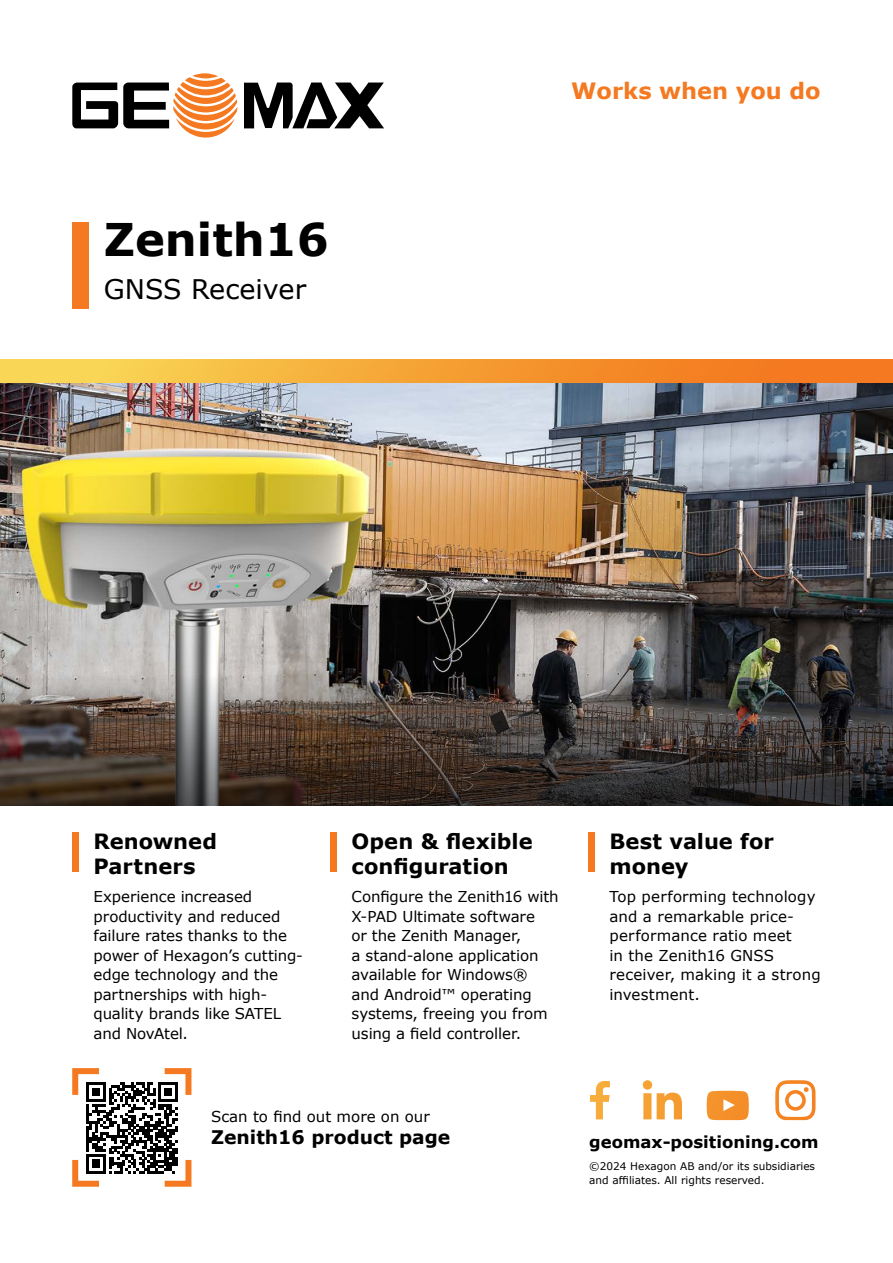
<style>
.page{position:relative;width:893px;height:1263px;background:#fff}
.page>*{position:absolute;margin:0;border:0;box-sizing:border-box;transform-origin:0 0}
.t1{font:700 45px "Verdana";color:#000}
.t2{font:27px "Verdana";color:#000}
.t3{font:700 22.5px "Verdana";color:#f47920}
.t4{font:700 21px/25.2px "Verdana";color:#000}
.t5{font:700 18.75px "Verdana";color:#000}
.t6{font:700 16.5px "Verdana";color:#000}
.t7{font:15px/19.5px "Verdana";letter-spacing:-.005em;color:#000}
.t8{font:10.5px/13.5px "Verdana";color:#000}
</style>
<div class="page">
<img style="left:0;top:383px;width:893px;height:279px">
<div style="left:72px;top:222px;width:17px;height:86px;background:#f47920"></div>
<div style="left:72px;top:833px;width:6px;height:39px;background:#f47920"></div>
<div style="left:330px;top:833px;width:6px;height:39px;background:#f47920"></div>
<div style="left:588px;top:833px;width:6px;height:39px;background:#f47920"></div>
<svg style="left:0;top:662px;width:893px;height:143px;background:#4d4541"></svg>
<div style="left:0;top:360px;width:893px;height:23px;background:linear-gradient(to right,#f9db57,#f36a16)"></div>
<svg style="left:707px;top:1091px;width:42px;height:29px"></svg>
<svg style="left:643px;top:1080px;width:39px;height:39px"></svg>
<svg style="left:590px;top:1081px;width:20px;height:38px"></svg>
<svg style="left:775px;top:1080px;width:40px;height:40px"></svg>
<svg style="left:72px;top:1068px;width:120px;height:119px"></svg>
<svg style="left:244px;top:83px;width:140px;height:45px"></svg>
<svg style="left:192px;top:73px;width:26px;height:5px"></svg>
<svg style="left:72px;top:77px;width:165px;height:61px"></svg>
<h1 class="t1" style="left:104px;top:208px;width:227px">Zenith16</h1>
<h2 class="t2" style="left:104px;top:271px;width:204px">GNSS Receiver</h2>
<h3 class="t3" style="left:571px;top:74px;width:251px">Works when you do</h3>
<h3 class="t4" style="left:94px;top:828px;width:125px">Renowned<br>Partners</h3>
<p class="t7" style="left:94px;top:887px;width:211px">Experience increased productivity and reduced failure rates thanks to the power of Hexagon’s cutting&shy;edge technology and the partnerships with high&shy;quality brands like SATEL and NovAtel.</p>
<h3 class="t4" style="left:351px;top:828px;width:183px">Open &amp; flexible configuration</h3>
<p class="t7" style="left:351px;top:887px;width:209px">Configure the Zenith16 with<br>X-PAD Ultimate software<br>or the Zenith Manager,<br>a stand-alone application available for Windows® and Android™ operating systems, freeing you from using a field controller.</p>
<p class="t7" style="left:211px;top:1106px;width:220px">Scan to find out more on our</p>
<p class="t5" style="left:211px;top:1124px;width:241px">Zenith16 product page</p>
<h3 class="t4" style="left:609px;top:828px;width:166px">Best value for money</h3>
<p class="t7" style="left:609px;top:887px;width:213px">Top performing technology and a remarkable price&shy;performance ratio meet<br>in the Zenith16 GNSS receiver, making it a strong investment.</p>
<p class="t6" style="left:589px;top:1130px;width:231px">geomax-positioning.com</p>
<p class="t8" style="left:589px;top:1159px;width:227px">©2024 Hexagon AB and/or its subsidiaries and affiliates. All rights reserved.</p>
</div>
